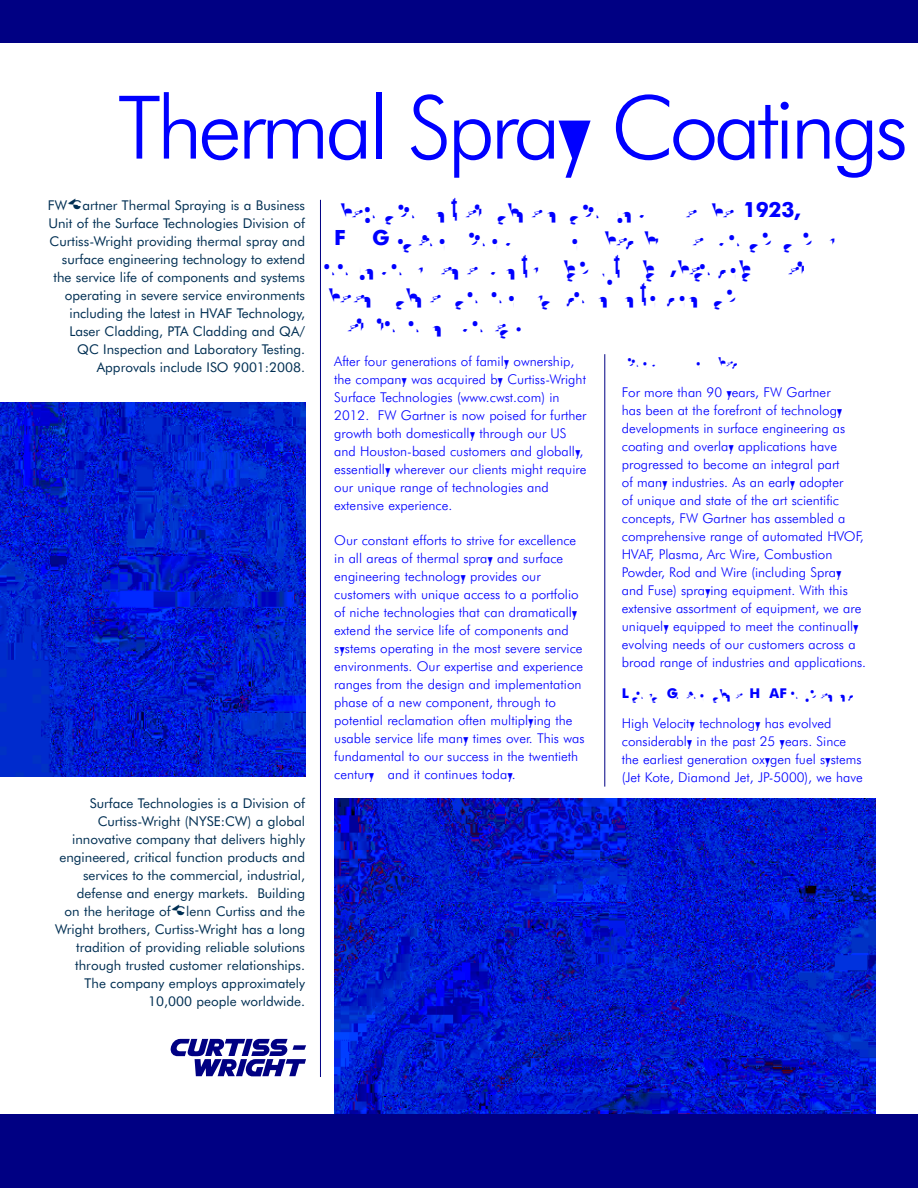
<style>
.page{position:relative;width:918px;height:1188px;background:#fff}
.page>*{position:absolute;margin:0;border:0;box-sizing:border-box;transform-origin:0 0}
.t1{font:300 87.75px "Futura BT";letter-spacing:-.05em;color:#00f}
.t2{font:700 21px/28.5px "Futura BT";letter-spacing:-.02em;color:#00f}
.t3{font:300 13.5px/18px "Futura BT";color:#00f}
.t4{font:13.5px/18px "Futura BT";color:#002f53;text-align:right}
.t5{font:700 13.5px "Futura BT";color:#00f}
</style>
<div class="page">
<img style="left:334px;top:799px;width:541px;height:316px">
<img style="left:0;top:402px;width:305px;height:375px">
<div style="left:0;top:0;width:918px;height:43px;background:#000083"></div>
<div style="left:0;top:1115px;width:918px;height:73px;background:#000083"></div>
<hr style="left:320px;top:200px;width:1px;height:877px;background:#000083">
<hr style="left:604px;top:354px;width:1px;height:433px;background:#000083">
<svg style="left:171px;top:1039px;width:135px;height:37px"></svg>
<h1 class="t1" style="left:118px;top:74px;width:792px">Thermal Spray Coatings</h1>
<p class="t4" style="left:48px;top:196px;width:259px">FW Gartner Thermal Spraying is a Business Unit of the Surface Technologies Division of Curtiss-Wright providing thermal spray and surface engineering technology to extend the service life of components and systems operating in severe service environments including the latest in HVAF Technology, Laser Cladding, PTA Cladding and QA/ QC Inspection and Laboratory Testing.<br>Approvals include ISO 9001:2008.</p>
<p class="t4" style="left:55px;top:794px;width:251px">Surface Technologies is a Division of Curtiss-Wright (NYSE:CW) a global innovative company that delivers highly engineered, critical function products and services to the commercial, industrial, defense and energy markets. Building<br>on the heritage of Glenn Curtiss and the Wright brothers, Curtiss-Wright has a long tradition of providing reliable solutions through trusted customer relationships.<br>The company employs approximately 10,000 people worldwide.</p>
<h2 class="t2" style="left:334px;top:195px;width:510px">Sincethefoundation of thecompany in 1923,<br>FW Gartner Thermal Spraying is a namethat has becomesynonymous with quality, integrity and innovation at every stageof our growth<br>and development.</h2>
<p class="t3" style="left:334px;top:352px;width:254px">After four generations of family ownership, the company was acquired by Curtiss-Wright Surface Technologies (www.cwst.com) in 2012. FW Gartner is now poised for further growth both domestically through our US and Houston-based customers and globally, essentially wherever our clients might require our unique range of technologies and extensive experience.</p>
<p class="t3" style="left:334px;top:531px;width:252px">Our constant efforts to strive for excellence in all areas of thermal spray and surface engineering technology provides our customers with unique access to a portfolio of niche technologies that can dramatically extend the service life of components and systems operating in the most severe service environments. Our expertise and experience ranges from the design and implementation phase of a new component, through to potential reclamation often multiplying the usable service life many times over. This was fundamental to our success in the twentieth century…and it continues today.</p>
<p class="t5" style="left:622px;top:353px;width:123px">Thermal Spraying</p>
<p class="t3" style="left:622px;top:383px;width:246px">For more than 90 years, FW Gartner<br>has been at the forefront of technology developments in surface engineering as coating and overlay applications have progressed to become an integral part<br>of many industries. As an early adopter<br>of unique and state of the art scientific concepts, FW Gartner has assembled a comprehensive range of automated HVOF, HVAF, Plasma, Arc Wire, Combustion Powder, Rod and Wire (including Spray and Fuse) spraying equipment. With this extensive assortment of equipment, we are uniquely equipped to meet the continually evolving needs of our customers across a broad range of industries and applications.</p>
<p class="t5" style="left:622px;top:685px;width:247px">Latest Generation HVAF Technology</p>
<p class="t3" style="left:622px;top:714px;width:243px">High Velocity technology has evolved considerably in the past 25 years. Since the earliest generation oxygen fuel systems (Jet Kote, Diamond Jet, JP-5000), we have</p>
</div>
